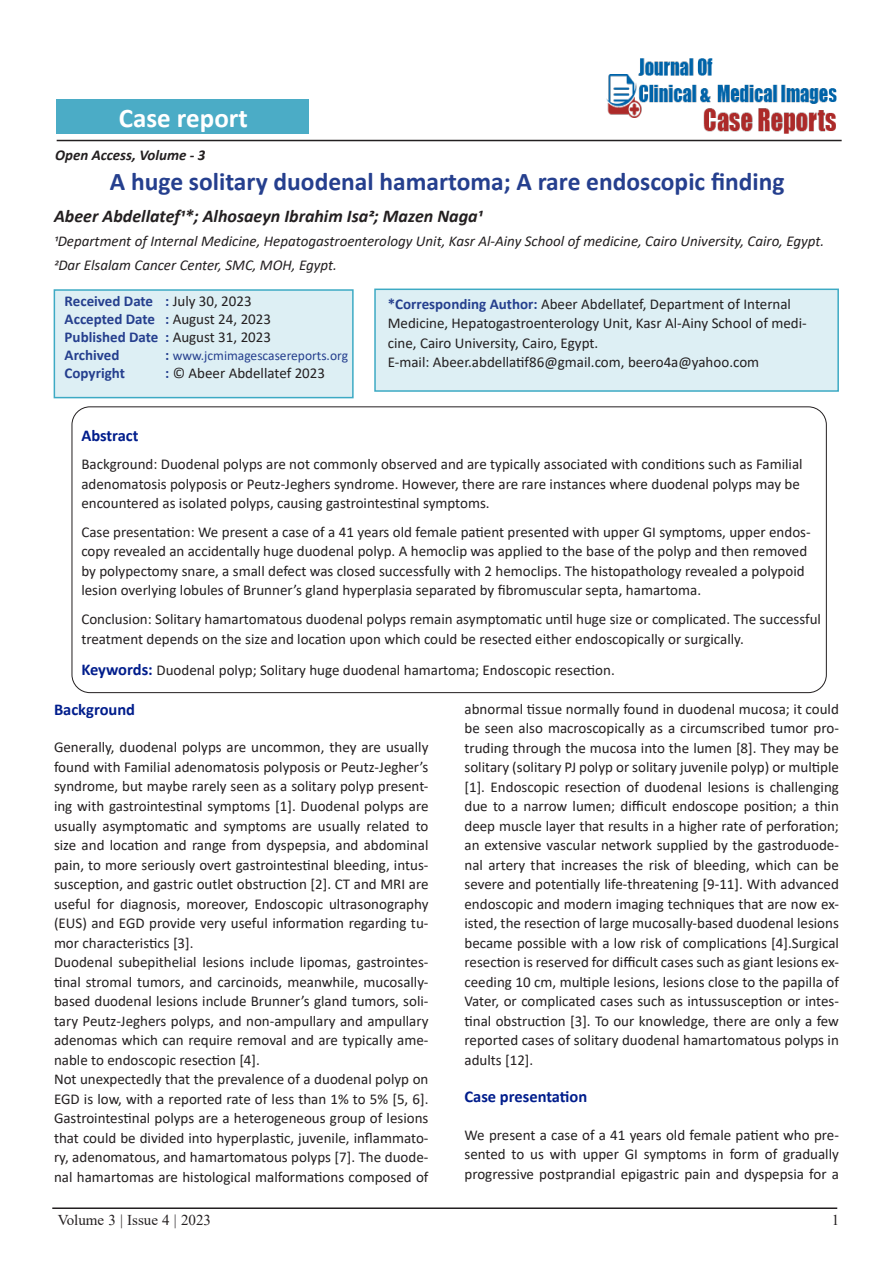
<style>
.page{position:relative;width:893px;height:1263px;background:#fff}
.page>*{position:absolute;margin:0;border:0;box-sizing:border-box;transform-origin:0 0}
.t1{font:700 27px "Calibri";color:#fff}
.Tittle{font:700 25.5px "Calibri";color:#253f8e}
.Paragraph_Style_1{font:italic 700 18px "Calibri";color:#231f20}
.side_heading_new{font:700 16.5px "Calibri";color:#001d8c}
.Paragraph_Style_1-2{font:15px/19.5px "Calibri";color:#231f20;text-align:justify}
.side_heading_new-2{font:15px/19.5px "Calibri";color:#231f20}
.Paragraph_Style_1-3{font:italic 15px "Calibri";color:#231f20}
.Paragraph_Style_1-4{font:700 15px/18px "Calibri";color:#253f8e}
.t2{font:15px "Times New Roman";color:#231f20}
.t3{font:italic 700 15px "Calibri";color:#231f20}
.Paragraph_Style_1-5{font:13.5px "Calibri";color:#253f8e}
.s1{font-weight:400;color:#231f20}
.s2{font-weight:700;font-size:15px}
.s3{font-weight:700;color:#253f8e}
.s4{font-weight:700;font-size:16.5px;color:#001d8c}
</style>
<div class="page">
<hr style="left:57px;top:140px;width:785px;height:1px;background:#231f20">
<hr style="left:52px;top:1207px;width:785px;height:2px;background:#231f20">
<div style="left:57px;top:100px;width:252px;height:34px;background:#4bacc6"></div>
<div style="left:374px;top:289px;width:465px;height:103px;background:#ddeff4;border:2px solid #3daac4"></div>
<div style="left:54px;top:289px;width:300px;height:109px;background:#ddeff4;border:2px solid #3daac4"></div>
<img style="left:605px;top:58px;width:234px;height:82px">
<p class="t1" style="left:119px;top:99px;width:130px">Case report</p>
<p class="t3" style="left:55px;top:144px;width:152px">Open Access, Volume - 3</p>
<p class="Tittle" style="left:110px;top:164px;width:676px">A huge solitary duodenal hamartoma; A rare endoscopic finding</p>
<p class="Paragraph_Style_1" style="left:54px;top:204px;width:430px">Abeer Abdellatef1*; Alhosaeyn Ibrahim Isa2; Mazen Naga1</p>
<p class="Paragraph_Style_1-3" style="left:54px;top:231px;width:772px">1Department of Internal Medicine, Hepatogastroenterology Unit, Kasr Al-Ainy School of medicine, Cairo University, Cairo, Egypt.</p>
<p class="Paragraph_Style_1-3" style="left:54px;top:255px;width:284px">2Dar Elsalam Cancer Center, SMC, MOH, Egypt.</p>
<p class="Paragraph_Style_1-4" style="left:65px;top:292px;width:208px">Received Date : <span class="s1">July 30, 2023<br></span>Accepted Date : <span class="s1">August 24, 2023<br></span>Published Date : <span class="s1">August 31, 2023<br></span>Archived</p>
<p class="Paragraph_Style_1-5" style="left:165px;top:346px;width:184px"><span class="s2">:</span> www.jcmimagescasereports.org</p>
<p class="Paragraph_Style_1-4" style="left:65px;top:364px;width:62px">Copyright</p>
<p class="Paragraph_Style_1-2" style="left:165px;top:363px;width:161px"><span class="s3">:</span> © Abeer Abdellatef 2023</p>
<p class="Paragraph_Style_1-2" style="left:388px;top:294px;width:420px;text-align:left"><span class="s3">*Corresponding Author:</span> Abeer Abdellatef, Department of Internal<br>Medicine, Hepatogastroenterology Unit, Kasr Al-Ainy School of medi&shy;cine, Cairo University, Cairo, Egypt.</p>
<p class="Paragraph_Style_1-2" style="left:388px;top:352px;width:373px">E-mail: Abeer.abdellatif86@gmail.com, beero4a@yahoo.com</p>
<p class="side_heading_new" style="left:81px;top:424px;width:59px">Abstract</p>
<p class="side_heading_new-2" style="left:81px;top:454px;width:723px">Background: Duodenal polyps are not commonly observed and are typically associated with conditions such as Familial adenomatosis polyposis or Peutz-Jeghers syndrome. However, there are rare instances where duodenal polyps may be encountered as isolated polyps, causing gastrointestinal symptoms.</p>
<p class="side_heading_new-2" style="left:81px;top:522px;width:731px">Case presentation: We present a case of a 41 years old female patient presented with upper GI symptoms, upper endos&shy;copy revealed an accidentally huge duodenal polyp. A hemoclip was applied to the base of the polyp and then removed by polypectomy snare, a small defect was closed successfully with 2 hemoclips. The histopathology revealed a polypoid lesion overlying lobules of Brunner’s gland hyperplasia separated by fibromuscular septa, hamartoma.</p>
<p class="side_heading_new-2" style="left:81px;top:609px;width:741px">Conclusion: Solitary hamartomatous duodenal polyps remain asymptomatic until huge size or complicated. The successful treatment depends on the size and location upon which could be resected either endoscopically or surgically.</p>
<p class="side_heading_new-2" style="left:81px;top:660px;width:535px"><span class="s4">Keywords:</span> Duodenal polyp; Solitary huge duodenal hamartoma; Endoscopic resection.</p>
<p class="side_heading_new" style="left:54px;top:698px;width:83px">Background</p>
<p class="Paragraph_Style_1-2" style="left:54px;top:737px;width:376px">Generally, duodenal polyps are uncommon, they are usually found with Familial adenomatosis polyposis or Peutz-Jegher’s syndrome, but maybe rarely seen as a solitary polyp present&shy;ing with gastrointestinal symptoms [1]. Duodenal polyps are usually asymptomatic and symptoms are usually related to size and location and range from dyspepsia, and abdominal pain, to more seriously overt gastrointestinal bleeding, intus&shy;susception, and gastric outlet obstruction [2]. CT and MRI are useful for diagnosis, moreover, Endoscopic ultrasonography (EUS) and EGD provide very useful information regarding tu&shy;mor characteristics [3].</p>
<p class="Paragraph_Style_1-2" style="left:54px;top:952px;width:376px">Duodenal subepithelial lesions include lipomas, gastrointes&shy;tinal stromal tumors, and carcinoids, meanwhile, mucosally&shy;based duodenal lesions include Brunner’s gland tumors, soli&shy;tary Peutz-Jeghers polyps, and non-ampullary and ampullary adenomas which can require removal and are typically ame&shy;nable to endoscopic resection [4].</p>
<p class="Paragraph_Style_1-2" style="left:54px;top:1069px;width:376px">Not unexpectedly that the prevalence of a duodenal polyp on EGD is low, with a reported rate of less than 1% to 5% [5, 6].<br>Gastrointestinal polyps are a heterogeneous group of lesions that could be divided into hyperplastic, juvenile, inflammato&shy;ry, adenomatous, and hamartomatous polyps [7]. The duode&shy;nal hamartomas are histological malformations composed of</p>
<p class="Paragraph_Style_1-2" style="left:464px;top:699px;width:376px">abnormal tissue normally found in duodenal mucosa; it could be seen also macroscopically as a circumscribed tumor pro&shy;truding through the mucosa into the lumen [8]. They may be solitary (solitary PJ polyp or solitary juvenile polyp) or multiple [1]. Endoscopic resection of duodenal lesions is challenging due to a narrow lumen; difficult endoscope position; a thin deep muscle layer that results in a higher rate of perforation; an extensive vascular network supplied by the gastroduode&shy;nal artery that increases the risk of bleeding, which can be severe and potentially life-threatening [9-11]. With advanced endoscopic and modern imaging techniques that are now ex&shy;isted, the resection of large mucosally-based duodenal lesions became possible with a low risk of complications [4].Surgical resection is reserved for difficult cases such as giant lesions ex&shy;ceeding 10 cm, multiple lesions, lesions close to the papilla of Vater, or complicated cases such as intussusception or intes&shy;tinal obstruction [3]. To our knowledge, there are only a few reported cases of solitary duodenal hamartomatous polyps in adults [12].</p>
<p class="side_heading_new" style="left:464px;top:1085px;width:124px">Case presentation</p>
<p class="Paragraph_Style_1-2" style="left:464px;top:1125px;width:376px">We present a case of a 41 years old female patient who pre&shy;sented to us with upper GI symptoms in form of gradually progressive postprandial epigastric pain and dyspepsia for a</p>
<p class="t2" style="left:58px;top:1210px;width:155px">Volume 3 | Issue 4 | 2023</p>
<p class="t2" style="left:832px;top:1210px;width:9px">1</p>
</div>
